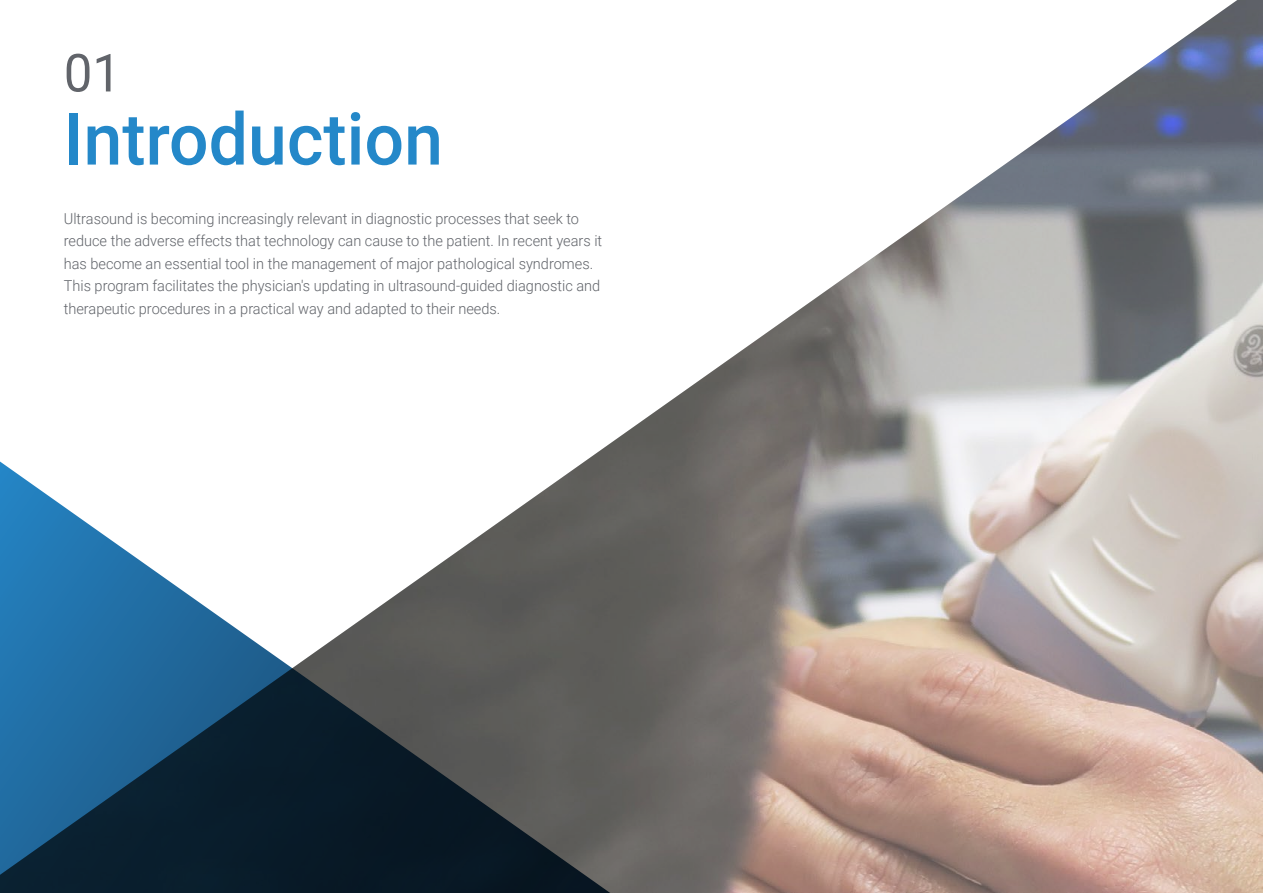
<style>
.page{position:relative;width:1263px;height:893px;background:#fff}
.page>*{position:absolute;margin:0;border:0;box-sizing:border-box;transform-origin:0 0}
.t1{font:500 72px "Roboto";color:#2488c9}
.t2{font:52.5px "Roboto";color:#61646a}
.t3{font:300 15px/22.5px "Roboto";color:#61646a}
</style>
<div class="page">
<img style="left:606px;top:0;width:657px;height:893px">
<svg style="left:0;top:446px;width:640px;height:447px"></svg>
<h2 class="t2" style="left:64px;top:36px;width:59px">01</h2>
<h1 class="t1" style="left:64px;top:89px;width:381px">Introduction</h1>
<p class="t3" style="left:64px;top:207px;width:540px">Ultrasound is becoming increasingly relevant in diagnostic processes that seek to reduce the adverse effects that technology can cause to the patient. In recent years it has become an essential tool in the management of major pathological syndromes.<br>This program facilitates the physician's updating in ultrasound-guided diagnostic and therapeutic procedures in a practical way and adapted to their needs.</p>
</div>
